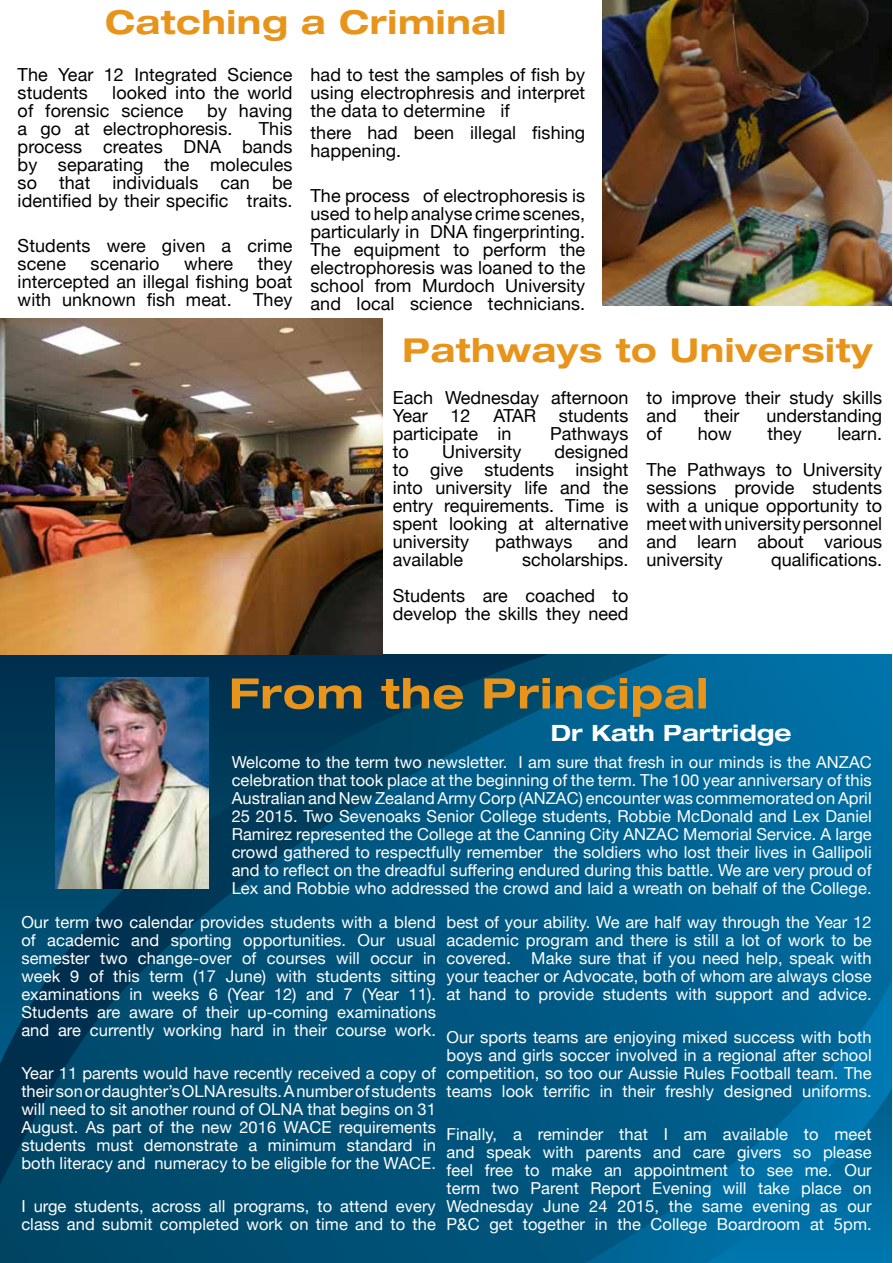
<style>
.page{position:relative;width:893px;height:1263px;background:#fff}
.page>*{position:absolute;margin:0;border:0;box-sizing:border-box;transform-origin:0 0}
.t1{font:700 expanded 33px "Helvetica Neue";letter-spacing:.02em;color:#e8941a}
.t2{font:700 expanded 22.5px "Helvetica Neue";letter-spacing:.005em;color:#fff}
.t3{font:18px/18px "Helvetica Neue";color:#000}
.t4{font:16.5px/18px "Helvetica Neue";letter-spacing:.005em;color:#fff;text-align:justify}
</style>
<div class="page">
<svg style="left:0;top:654px;width:892px;height:609px;background:#006493"></svg>
<svg style="left:0;top:654px;width:689px;height:574px;background:#004d73"></svg>
<svg style="left:513px;top:978px;width:379px;height:285px;background:#006291"></svg>
<svg style="left:232px;top:678px;width:474px;height:39px;background:#4b6050"></svg>
<img style="left:55px;top:678px;width:154px;height:210px">
<img style="left:0;top:319px;width:383px;height:336px">
<img style="left:602px;top:0;width:289px;height:306px">
<h1 class="t1" style="left:105px;top:2px;width:403px">Catching a Criminal</h1>
<p class="t3" style="left:18px;top:67px;width:276px">The Year 12 Integrated Science students</p>
<p class="t3" style="left:18px;top:85px;width:276px;text-indent:95px">looked into the world of forensic science</p>
<p class="t3" style="left:18px;top:103px;width:276px;text-indent:190px">by having a go at electrophoresis.</p>
<p class="t3" style="left:18px;top:121px;width:276px;text-align:justify;text-indent:241px">This process creates DNA bands by separating the molecules so that individuals can be identified by their specific traits.</p>
<p class="t3" style="left:18px;top:237px;width:276px">Students were given a crime scene</p>
<p class="t3" style="left:18px;top:255px;width:276px;text-align:justify;text-indent:240px">they intercepted an illegal fishing boat with unknown fish meat. They</p>
<p class="t3" style="left:91px;top:255px;width:70px">scenario</p>
<p class="t3" style="left:184px;top:255px;width:51px">where</p>
<p class="t3" style="left:310px;top:67px;width:276px;text-align:justify">had to test the samples of fish by using electrophresis and interpret the data to determine if</p>
<p class="t3" style="left:310px;top:125px;width:276px">there had been illegal fishing happening.</p>
<p class="t3" style="left:310px;top:188px;width:276px;text-align:justify">The process of electrophoresis is used to help analyse crime scenes, particularly in DNA fingerprinting.<br>The equipment to perform the electrophoresis was loaned to the school from Murdoch University and local science technicians.</p>
<h1 class="t1" style="left:403px;top:329px;width:471px">Pathways to University</h1>
<p class="t3" style="left:393px;top:390px;width:237px">Each Wednesday afternoon<br>Year</p>
<p class="t3" style="left:646px;top:390px;width:237px">to improve their study skills and</p>
<p class="t3" style="left:451px;top:408px;width:22px">12</p>
<p class="t3" style="left:493px;top:408px;width:44px">ATAR</p>
<p class="t3" style="left:559px;top:408px;width:71px">students</p>
<p class="t3" style="left:393px;top:426px;width:120px">participate in</p>
<p class="t3" style="left:550px;top:426px;width:80px">Pathways</p>
<p class="t3" style="left:393px;top:444px;width:18px">to</p>
<p class="t3" style="left:442px;top:444px;width:81px">University</p>
<p class="t3" style="left:704px;top:408px;width:37px">their</p>
<p class="t3" style="left:766px;top:408px;width:117px">understanding</p>
<p class="t3" style="left:646px;top:426px;width:17px">of</p>
<p class="t3" style="left:698px;top:426px;width:35px">how</p>
<p class="t3" style="left:767px;top:426px;width:36px">they</p>
<p class="t3" style="left:646px;top:417px;width:237px;line-height:36px;text-align:right">learn.<br>The Pathways to University</p>
<p class="t3" style="left:646px;top:480px;width:237px;text-align:justify">sessions provide students with a unique opportunity to meet with university personnel and learn about various university</p>
<p class="t3" style="left:393px;top:444px;width:237px;text-align:justify;text-indent:162px">designed to give students insight into university life and the entry requirements. Time is spent looking at alternative university</p>
<p class="t3" style="left:495px;top:534px;width:79px">pathways</p>
<p class="t3" style="left:598px;top:534px;width:32px">and</p>
<p class="t3" style="left:771px;top:552px;width:113px">qualifications.</p>
<p class="t3" style="left:393px;top:552px;width:72px">available</p>
<p class="t3" style="left:393px;top:543px;width:237px;line-height:36px;text-align:right">scholarships.<br>Students are coached to</p>
<p class="t3" style="left:393px;top:606px;width:237px">develop the skills they need</p>
<h2 class="t2" style="left:551px;top:718px;width:242px">Dr Kath Partridge</h2>
<p class="t4" style="left:232px;top:754px;width:642px">Welcome to the term two newsletter. I am sure that fresh in our minds is the ANZAC celebration that took place at the beginning of the term. The 100 year anniversary of this Australian and New Zealand Army Corp (ANZAC) encounter was commemorated on April 25 2015. Two Sevenoaks Senior College students, Robbie McDonald and Lex Daniel Ramirez represented the College at the Canning City ANZAC Memorial Service. A large crowd gathered to respectfully remember the soldiers who lost their lives in Gallipoli and to reflect on the dreadful suffering endured during this battle. We are very proud of Lex and Robbie who addressed the crowd and laid a wreath on behalf of the College.</p>
<p class="t4" style="left:21px;top:914px;width:416px">Our term two calendar provides students with a blend of academic and sporting opportunities. Our usual semester two change-over of courses will occur in week 9 of this term (17 June) with students sitting examinations in weeks 6 (Year 12) and 7 (Year 11).<br>Students are aware of their up-coming examinations and are currently working hard in their course work.</p>
<p class="t4" style="left:21px;top:1065px;width:416px">Year 11 parents would have recently received a copy of their son or daughter’s OLNA results. A number of students will need to sit another round of OLNA that begins on 31<br>August. As part of the new 2016 WACE requirements students must demonstrate a minimum standard in both literacy and numeracy to be eligible for the WACE.</p>
<p class="t4" style="left:21px;top:1198px;width:416px">I urge students, across all programs, to attend every class and submit completed work on time and to the</p>
<p class="t4" style="left:446px;top:914px;width:427px">best of your ability. We are half way through the Year 12 academic program and there is still a lot of work to be covered. Make sure that if you need help, speak with your teacher or Advocate, both of whom are always close at hand to provide students with support and advice.</p>
<p class="t4" style="left:446px;top:1029px;width:427px">Our sports teams are enjoying mixed success with both boys and girls soccer involved in a regional after school competition, so too our Aussie Rules Football team. The teams look terrific in their freshly designed uniforms.</p>
<p class="t4" style="left:446px;top:1126px;width:427px">Finally, a reminder that I am available to meet and speak with parents and care givers so please feel free to make an appointment to see me. Our term two Parent Report Evening will take place on Wednesday June 24 2015, the same evening as our P&amp;C get together in the College Boardroom at 5pm.</p>
</div>
